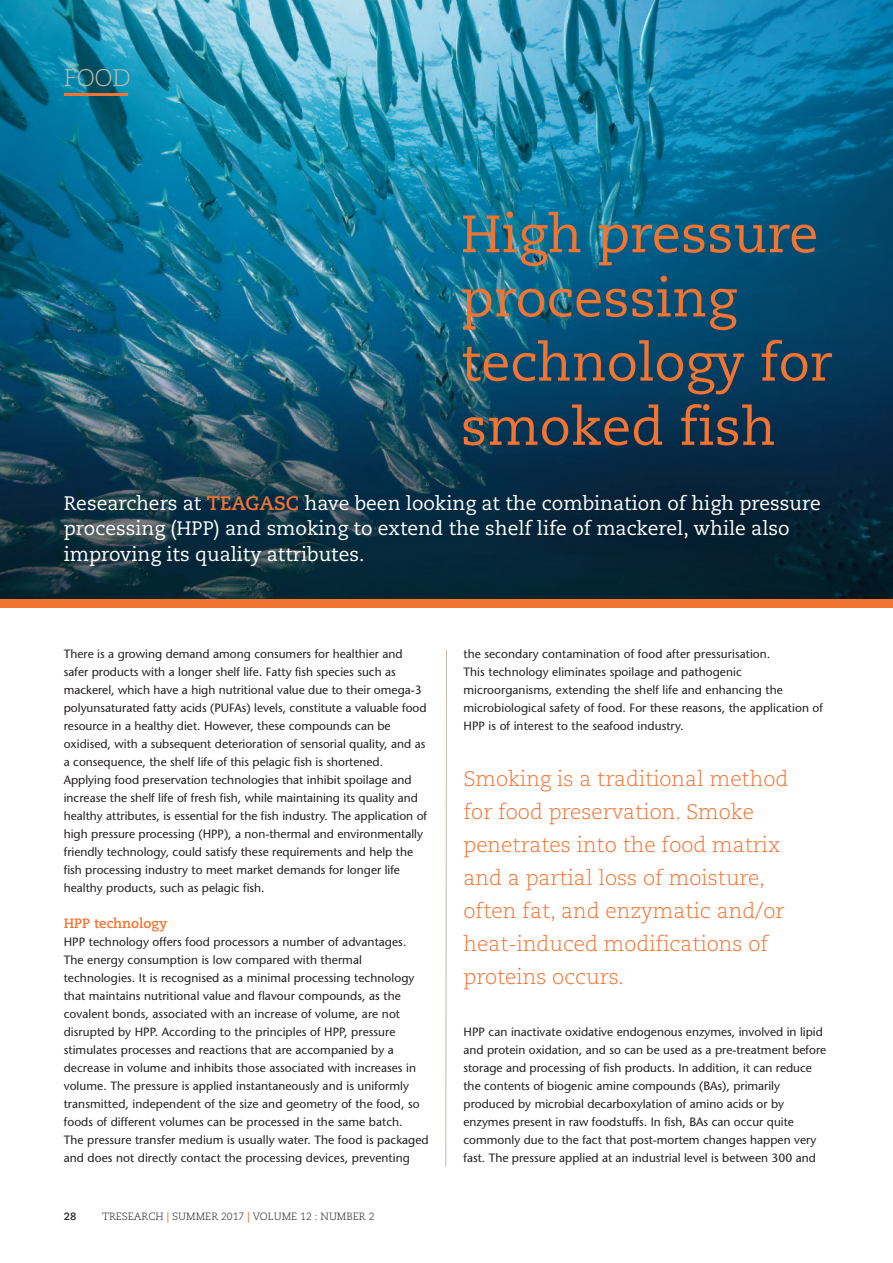
<style>
.page{position:relative;width:893px;height:1263px;background:#fff}
.page>*{position:absolute;margin:0;border:0;box-sizing:border-box;transform-origin:0 0}
.t1{font:52.5px/64.2px "Caecilia";color:#f37331}
.t2{font:300 24px "Caecilia";color:#c2b9a6}
.t3{font:300 21px/33px "Caecilia";color:#f37331}
.t4{font:19.5px/25.5px "Caecilia";color:#fff}
.t5{font:700 13.5px "Caecilia";color:#f37331}
.t6{font:12px/18px "Stone Sans";color:#231f20}
.t7{font:300 10.5px "Caecilia";color:#231f20}
.t8{font:700 10.5px "Caecilia";color:#231f20}
.s1{font-weight:700;color:#f37331}
</style>
<div class="page">
<img style="left:0;top:0;width:893px;height:600px">
<svg style="left:445px;top:649px;width:2px;height:518px"></svg>
<div style="left:0;top:600px;width:893px;height:8px;background:#f37331"></div>
<hr style="left:64px;top:94px;width:64px;height:2px;background:#f37331">
<h2 class="t2" style="left:64px;top:68px;width:68px">FOOD</h2>
<h1 class="t1" style="left:461px;top:207px;width:373px">High pressure processing technology for smoked fish</h1>
<h3 class="t4" style="left:64px;top:492px;width:758px">Researchers at <span class="s1">TEAGASC</span> have been looking at the combination of high pressure processing (HPP) and smoking to extend the shelf life of mackerel, while also improving its quality attributes.</h3>
<p class="t6" style="left:64px;top:646px;width:365px">There is a growing demand among consumers for healthier and safer products with a longer shelf life. Fatty fish species such as mackerel, which have a high nutritional value due to their omega-3 polyunsaturated fatty acids (PUFAs) levels, constitute a valuable food resource in a healthy diet. However, these compounds can be oxidised, with a subsequent deterioration of sensorial quality, and as a consequence, the shelf life of this pelagic fish is shortened.<br>Applying food preservation technologies that inhibit spoilage and increase the shelf life of fresh fish, while maintaining its quality and healthy attributes, is essential for the fish industry. The application of high pressure processing (HPP), a non-thermal and environmentally friendly technology, could satisfy these requirements and help the fish processing industry to meet market demands for longer life healthy products, such as pelagic fish.</p>
<p class="t5" style="left:64px;top:917px;width:105px">HPP technology</p>
<p class="t6" style="left:64px;top:934px;width:366px">HPP technology offers food processors a number of advantages.<br>The energy consumption is low compared with thermal technologies. It is recognised as a minimal processing technology that maintains nutritional value and flavour compounds, as the covalent bonds, associated with an increase of volume, are not disrupted by HPP. According to the principles of HPP, pressure stimulates processes and reactions that are accompanied by a decrease in volume and inhibits those associated with increases in volume. The pressure is applied instantaneously and is uniformly transmitted, independent of the size and geometry of the food, so foods of different volumes can be processed in the same batch.<br>The pressure transfer medium is usually water. The food is packaged and does not directly contact the processing devices, preventing</p>
<p class="t8" style="left:64px;top:1212px;width:14px">28</p>
<p class="t7" style="left:102px;top:1212px;width:274px">TRESEARCH <span class="s1">|</span> SUMMER 2017 <span class="s1">|</span> VOLUME 12 : NUMBER 2</p>
<p class="t6" style="left:463px;top:646px;width:361px">the secondary contamination of food after pressurisation.<br>This technology eliminates spoilage and pathogenic microorganisms, extending the shelf life and enhancing the microbiological safety of food. For these reasons, the application of HPP is of interest to the seafood industry.</p>
<h3 class="t3" style="left:463px;top:764px;width:326px">Smoking is a traditional method for food preservation. Smoke penetrates into the food matrix and a partial loss of moisture, often fat, and enzymatic and/or heat-induced modifications of proteins occurs.</h3>
<p class="t6" style="left:463px;top:1024px;width:364px">HPP can inactivate oxidative endogenous enzymes, involved in lipid and protein oxidation, and so can be used as a pre-treatment before storage and processing of fish products. In addition, it can reduce the contents of biogenic amine compounds (BAs), primarily produced by microbial decarboxylation of amino acids or by enzymes present in raw foodstuffs. In fish, BAs can occur quite commonly due to the fact that post-mortem changes happen very fast. The pressure applied at an industrial level is between 300 and</p>
</div>
